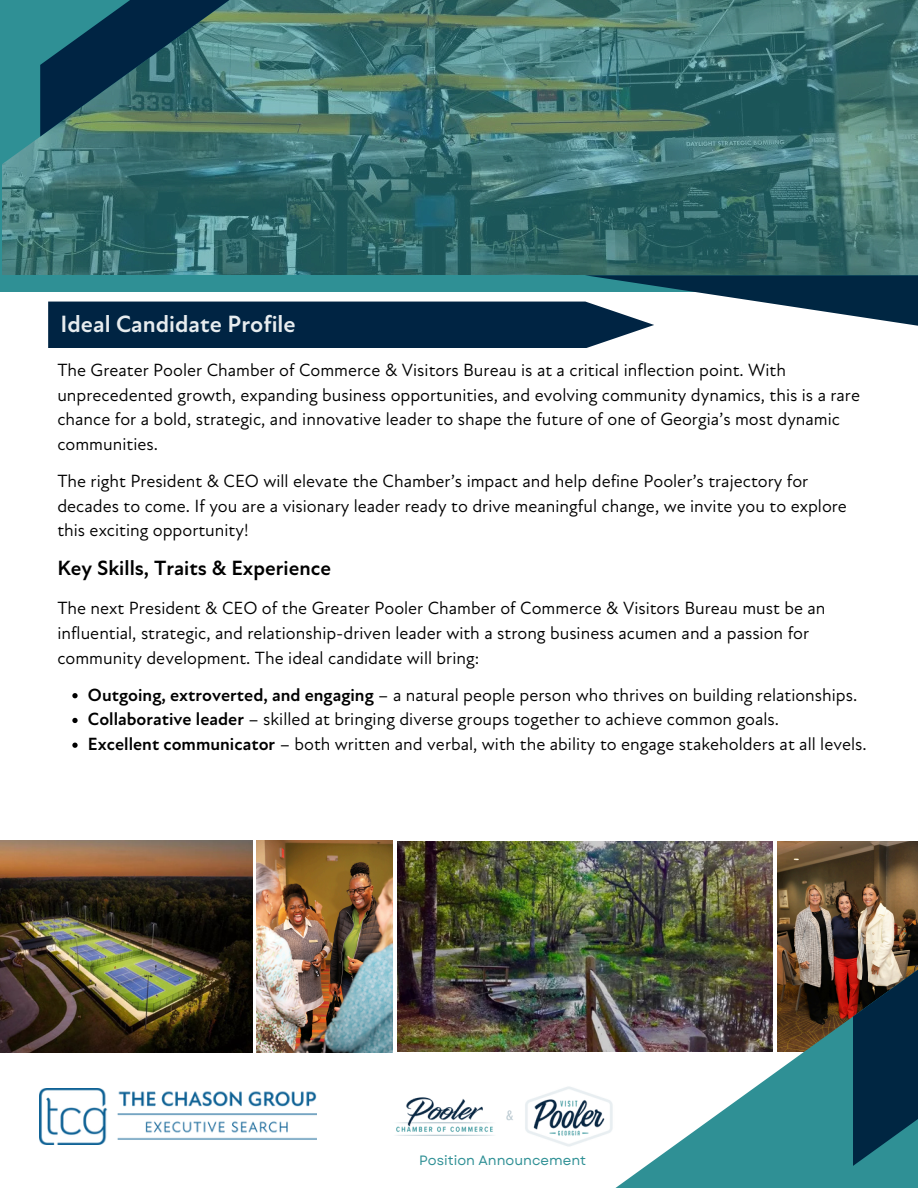
<style>
.page{position:relative;width:918px;height:1188px;background:#fff}
.page>*{position:absolute;margin:0;border:0;box-sizing:border-box;transform-origin:0 0}
.t1{font:700 24px "Atten New";color:#e7ecef}
.t2{font:700 21px "Atten New";color:#000}
.t3{font:18px/24.8px "Atten New";color:#000}
.t4{font:13.5px "Garet";color:#2f9095}
.s1{font-weight:700}
</style>
<div class="page">
<img style="left:40px;top:1089px;width:276px;height:55px">
<img style="left:2px;top:0;width:916px;height:275px">
<svg style="left:0;top:0;width:279px;height:207px;background:#37787a"></svg>
<svg style="left:40px;top:0;width:239px;height:137px;background:#36676a"></svg>
<div style="left:0;top:275px;width:918px;height:16px;background:#2f9095"></div>
<svg style="left:585px;top:275px;width:333px;height:51px;fill:#002642"></svg>
<img style="left:0;top:841px;width:253px;height:211px">
<img style="left:398px;top:841px;width:374px;height:211px">
<img style="left:256px;top:841px;width:136px;height:211px">
<img style="left:778px;top:841px;width:140px;height:128px">
<img style="left:583px;top:969px;width:335px;height:219px">
<svg style="left:853px;top:969px;width:65px;height:197px;background:#14394c"></svg>
<img style="left:396px;top:1073px;width:230px;height:87px">
<svg style="left:72px;top:693px;width:6px;height:5px"></svg>
<svg style="left:72px;top:718px;width:6px;height:5px"></svg>
<svg style="left:72px;top:743px;width:6px;height:5px"></svg>
<div style="left:48px;top:302px;width:606px;height:46px;background:#002443"></div>
<p class="t1" style="left:61px;top:310px;width:237px">Ideal Candidate Profile</p>
<p class="t3" style="left:57px;top:358px;width:804px">The Greater Pooler Chamber of Commerce &amp; Visitors Bureau is at a critical inflection point. With unprecedented growth, expanding business opportunities, and evolving community dynamics, this is a rare chance for a bold, strategic, and innovative leader to shape the future of one of Georgia’s most dynamic communities.</p>
<h1 class="t3" style="left:57px;top:469px;width:791px">The right President &amp; CEO will elevate the Chamber’s impact and help define Pooler’s trajectory for decades to come. If you are a visionary leader ready to drive meaningful change, we invite you to explore this exciting opportunity!</h1>
<h3 class="t2" style="left:57px;top:556px;width:275px">Key Skills, Traits &amp; Experience</h3>
<h3 class="t3" style="left:57px;top:596px;width:770px">The next President &amp; CEO of the Greater Pooler Chamber of Commerce &amp; Visitors Bureau must be an influential, strategic, and relationship-driven leader with a strong business acumen and a passion for community development. The ideal candidate will bring:</h3>
<h2 class="t3" style="left:88px;top:683px;width:771px"><span class="s1">Outgoing, extroverted, and engaging</span> – a natural people person who thrives on building relationships.</h2>
<h3 class="t3" style="left:88px;top:707px;width:693px"><span class="s1">Collaborative leader</span> – skilled at bringing diverse groups together to achieve common goals.</h3>
<p class="t3" style="left:88px;top:732px;width:780px"><span class="s1">Excellent communicator</span> – both written and verbal, with the ability to engage stakeholders at all levels.</p>
<p class="t4" style="left:419px;top:1151px;width:168px">Position Announcement</p>
</div>
